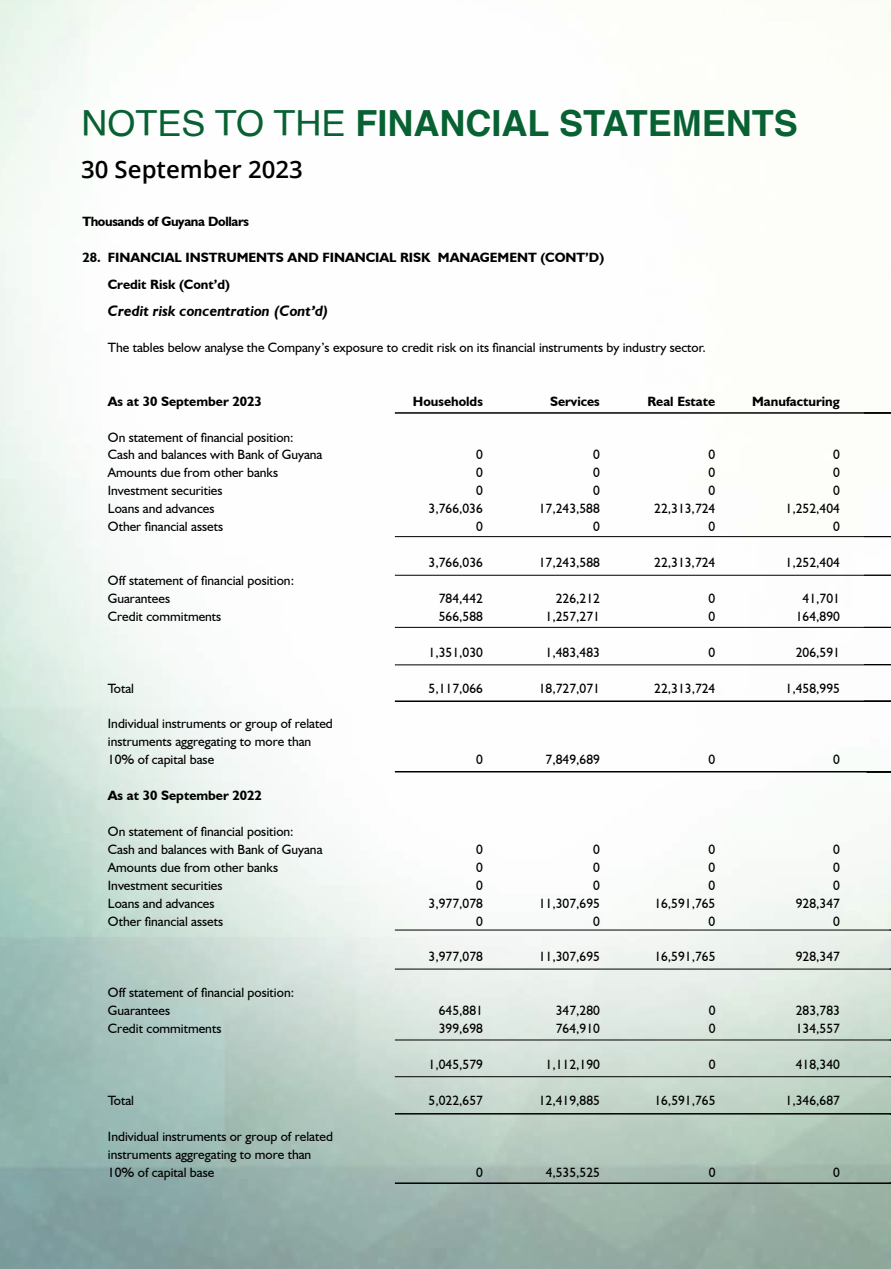
<style>
.page{position:relative;width:891px;height:1269px;background:#fff}
.page>*{position:absolute;margin:0;border:0;box-sizing:border-box;transform-origin:0 0}
.t1{font:700 36px "Helvetica";color:#086133}
.t2{font:600 24px "Open Sans";color:#000}
.t3{font:italic 700 15px "Humanist 521 BT";color:#000}
.t4{font:13.5px/18px "Humanist 521 BT";color:#000}
.t5{font:700 13.5px/27px "Humanist 521 BT";color:#000}
.t6{font:700 13.5px "Humanist 521 BT";letter-spacing:-.025em;color:#000}
.s1{font-weight:400}
</style>
<div class="page">
<img style="left:0;top:0;width:891px;height:1269px">
<hr style="left:395px;top:412px;width:496px;height:2px;background:#000">
<hr style="left:395px;top:575px;width:496px;height:1px;background:#000">
<hr style="left:395px;top:627px;width:496px;height:1px;background:#000">
<hr style="left:395px;top:665px;width:496px;height:1px;background:#000">
<hr style="left:395px;top:930px;width:496px;height:1px;background:#000">
<hr style="left:395px;top:969px;width:496px;height:1px;background:#000">
<hr style="left:395px;top:1040px;width:496px;height:1px;background:#000">
<hr style="left:395px;top:1076px;width:496px;height:1px;background:#000">
<hr style="left:395px;top:1113px;width:496px;height:2px;background:#000">
<hr style="left:395px;top:1182px;width:496px;height:2px;background:#000">
<hr style="left:395px;top:701px;width:496px;height:1px;background:#000">
<hr style="left:395px;top:771px;width:496px;height:1px;background:#000">
<hr style="left:395px;top:536px;width:496px;height:1px;background:#000">
<hr style="left:867px;top:771px;width:24px;height:2px;background:#000">
<svg style="left:864px;top:575px;width:27px;height:1px"></svg>
<svg style="left:864px;top:664px;width:27px;height:1px"></svg>
<h1 class="t1" style="left:82px;top:94px;width:718px"><span class="s1">NOTES TO THE</span> FINANCIAL STATEMENTS</h1>
<h2 class="t2" style="left:81px;top:153px;width:223px">30 September 2023</h2>
<p class="t6" style="left:82px;top:213px;width:168px">Thousands of Guyana Dollars</p>
<p class="t5" style="left:108px;top:244px;width:498px;text-indent:-26px">28. FINANCIAL INSTRUMENTS AND FINANCIAL RISK MANAGEMENT (CONT’D)<br>Credit Risk (Cont’d)</p>
<p class="t3" style="left:108px;top:302px;width:222px">Credit risk concentration (Cont’d)</p>
<p class="t4" style="left:108px;top:338px;width:600px">The tables below analyse the Company’s exposure to credit risk on its financial instruments by industry sector.</p>
<p class="t5" style="left:108px;top:387px;width:155px">As at 30 September 2023</p>
<p class="t5" style="left:413px;top:387px;width:72px">Households</p>
<p class="t5" style="left:550px;top:387px;width:51px">Services</p>
<p class="t5" style="left:648px;top:387px;width:69px">Real Estate</p>
<p class="t5" style="left:752px;top:387px;width:89px">Manufacturing</p>
<p class="t4" style="left:108px;top:428px;width:216px">On statement of financial position:<br>Cash and balances with Bank of Guyana</p>
<p class="t4" style="left:476px;top:446px;width:8px">0</p>
<p class="t4" style="left:593px;top:446px;width:8px">0</p>
<p class="t4" style="left:709px;top:446px;width:8px">0</p>
<p class="t4" style="left:833px;top:446px;width:8px">0</p>
<p class="t4" style="left:108px;top:464px;width:172px">Amounts due from other banks</p>
<p class="t4" style="left:476px;top:464px;width:8px">0</p>
<p class="t4" style="left:593px;top:464px;width:8px">0</p>
<p class="t4" style="left:709px;top:464px;width:8px">0</p>
<p class="t4" style="left:833px;top:464px;width:8px">0</p>
<p class="t4" style="left:108px;top:481px;width:116px">Investment securities</p>
<p class="t4" style="left:476px;top:481px;width:8px">0</p>
<p class="t4" style="left:593px;top:481px;width:8px">0</p>
<p class="t4" style="left:709px;top:481px;width:8px">0</p>
<p class="t4" style="left:833px;top:481px;width:8px">0</p>
<p class="t4" style="left:108px;top:499px;width:108px">Loans and advances</p>
<p class="t4" style="left:429px;top:499px;width:56px">3,766,036</p>
<p class="t4" style="left:539px;top:499px;width:63px">17,243,588</p>
<p class="t4" style="left:654px;top:499px;width:63px">22,313,724</p>
<p class="t4" style="left:786px;top:499px;width:56px">1,252,404</p>
<p class="t4" style="left:108px;top:517px;width:117px">Other financial assets</p>
<p class="t4" style="left:476px;top:517px;width:8px">0</p>
<p class="t4" style="left:593px;top:517px;width:8px">0</p>
<p class="t4" style="left:709px;top:517px;width:8px">0</p>
<p class="t4" style="left:833px;top:517px;width:8px">0</p>
<p class="t4" style="left:429px;top:553px;width:56px">3,766,036</p>
<p class="t4" style="left:539px;top:553px;width:63px">17,243,588</p>
<p class="t4" style="left:654px;top:553px;width:63px">22,313,724</p>
<p class="t4" style="left:786px;top:553px;width:56px">1,252,404</p>
<p class="t4" style="left:108px;top:571px;width:188px">Off statement of financial position:<br>Guarantees</p>
<p class="t4" style="left:439px;top:589px;width:46px">784,442</p>
<p class="t4" style="left:556px;top:589px;width:46px">226,212</p>
<p class="t4" style="left:709px;top:589px;width:8px">0</p>
<p class="t4" style="left:803px;top:589px;width:39px">41,701</p>
<p class="t4" style="left:108px;top:607px;width:115px">Credit commitments</p>
<p class="t4" style="left:439px;top:607px;width:46px">566,588</p>
<p class="t4" style="left:546px;top:607px;width:56px">1,257,271</p>
<p class="t4" style="left:709px;top:607px;width:8px">0</p>
<p class="t4" style="left:796px;top:607px;width:46px">164,890</p>
<p class="t4" style="left:429px;top:643px;width:56px">1,351,030</p>
<p class="t4" style="left:546px;top:643px;width:56px">1,483,483</p>
<p class="t4" style="left:709px;top:643px;width:8px">0</p>
<p class="t4" style="left:796px;top:643px;width:46px">206,591</p>
<p class="t4" style="left:108px;top:679px;width:28px">Total</p>
<p class="t4" style="left:429px;top:679px;width:56px">5,117,066</p>
<p class="t4" style="left:539px;top:679px;width:63px">18,727,071</p>
<p class="t4" style="left:654px;top:679px;width:63px">22,313,724</p>
<p class="t4" style="left:786px;top:679px;width:56px">1,458,995</p>
<p class="t4" style="left:108px;top:715px;width:226px">Individual instruments or group of related instruments aggregating to more than<br>10% of capital base</p>
<p class="t4" style="left:476px;top:750px;width:8px">0</p>
<p class="t4" style="left:546px;top:750px;width:56px">7,849,689</p>
<p class="t4" style="left:709px;top:750px;width:8px">0</p>
<p class="t4" style="left:833px;top:750px;width:8px">0</p>
<p class="t5" style="left:108px;top:782px;width:155px">As at 30 September 2022</p>
<p class="t4" style="left:108px;top:822px;width:216px">On statement of financial position:<br>Cash and balances with Bank of Guyana</p>
<p class="t4" style="left:476px;top:840px;width:8px">0</p>
<p class="t4" style="left:593px;top:840px;width:8px">0</p>
<p class="t4" style="left:709px;top:840px;width:8px">0</p>
<p class="t4" style="left:833px;top:840px;width:8px">0</p>
<p class="t4" style="left:108px;top:858px;width:172px">Amounts due from other banks</p>
<p class="t4" style="left:476px;top:858px;width:8px">0</p>
<p class="t4" style="left:593px;top:858px;width:8px">0</p>
<p class="t4" style="left:709px;top:858px;width:8px">0</p>
<p class="t4" style="left:833px;top:858px;width:8px">0</p>
<p class="t4" style="left:108px;top:876px;width:116px">Investment securities</p>
<p class="t4" style="left:476px;top:876px;width:8px">0</p>
<p class="t4" style="left:593px;top:876px;width:8px">0</p>
<p class="t4" style="left:709px;top:876px;width:8px">0</p>
<p class="t4" style="left:833px;top:876px;width:8px">0</p>
<p class="t4" style="left:108px;top:894px;width:108px">Loans and advances</p>
<p class="t4" style="left:429px;top:894px;width:56px">3,977,078</p>
<p class="t4" style="left:539px;top:894px;width:63px">11,307,695</p>
<p class="t4" style="left:654px;top:894px;width:63px">16,591,765</p>
<p class="t4" style="left:796px;top:894px;width:46px">928,347</p>
<p class="t4" style="left:108px;top:912px;width:117px">Other financial assets</p>
<p class="t4" style="left:476px;top:912px;width:8px">0</p>
<p class="t4" style="left:593px;top:912px;width:8px">0</p>
<p class="t4" style="left:709px;top:912px;width:8px">0</p>
<p class="t4" style="left:833px;top:912px;width:8px">0</p>
<p class="t4" style="left:429px;top:948px;width:56px">3,977,078</p>
<p class="t4" style="left:539px;top:948px;width:63px">11,307,695</p>
<p class="t4" style="left:654px;top:948px;width:63px">16,591,765</p>
<p class="t4" style="left:796px;top:948px;width:46px">928,347</p>
<p class="t4" style="left:108px;top:983px;width:188px">Off statement of financial position:<br>Guarantees</p>
<p class="t4" style="left:439px;top:1001px;width:46px">645,881</p>
<p class="t4" style="left:556px;top:1001px;width:46px">347,280</p>
<p class="t4" style="left:709px;top:1001px;width:8px">0</p>
<p class="t4" style="left:796px;top:1001px;width:46px">283,783</p>
<p class="t4" style="left:108px;top:1019px;width:115px">Credit commitments</p>
<p class="t4" style="left:439px;top:1019px;width:46px">399,698</p>
<p class="t4" style="left:556px;top:1019px;width:46px">764,910</p>
<p class="t4" style="left:709px;top:1019px;width:8px">0</p>
<p class="t4" style="left:796px;top:1019px;width:46px">134,557</p>
<p class="t4" style="left:429px;top:1055px;width:56px">1,045,579</p>
<p class="t4" style="left:546px;top:1055px;width:56px">1,112,190</p>
<p class="t4" style="left:709px;top:1055px;width:8px">0</p>
<p class="t4" style="left:796px;top:1055px;width:46px">418,340</p>
<p class="t4" style="left:108px;top:1091px;width:28px">Total</p>
<p class="t4" style="left:429px;top:1091px;width:56px">5,022,657</p>
<p class="t4" style="left:539px;top:1091px;width:63px">12,419,885</p>
<p class="t4" style="left:654px;top:1091px;width:63px">16,591,765</p>
<p class="t4" style="left:786px;top:1091px;width:56px">1,346,687</p>
<p class="t4" style="left:108px;top:1127px;width:226px">Individual instruments or group of related instruments aggregating to more than<br>10% of capital base</p>
<p class="t4" style="left:476px;top:1163px;width:8px">0</p>
<p class="t4" style="left:546px;top:1163px;width:56px">4,535,525</p>
<p class="t4" style="left:709px;top:1163px;width:8px">0</p>
<p class="t4" style="left:833px;top:1163px;width:8px">0</p>
</div>
